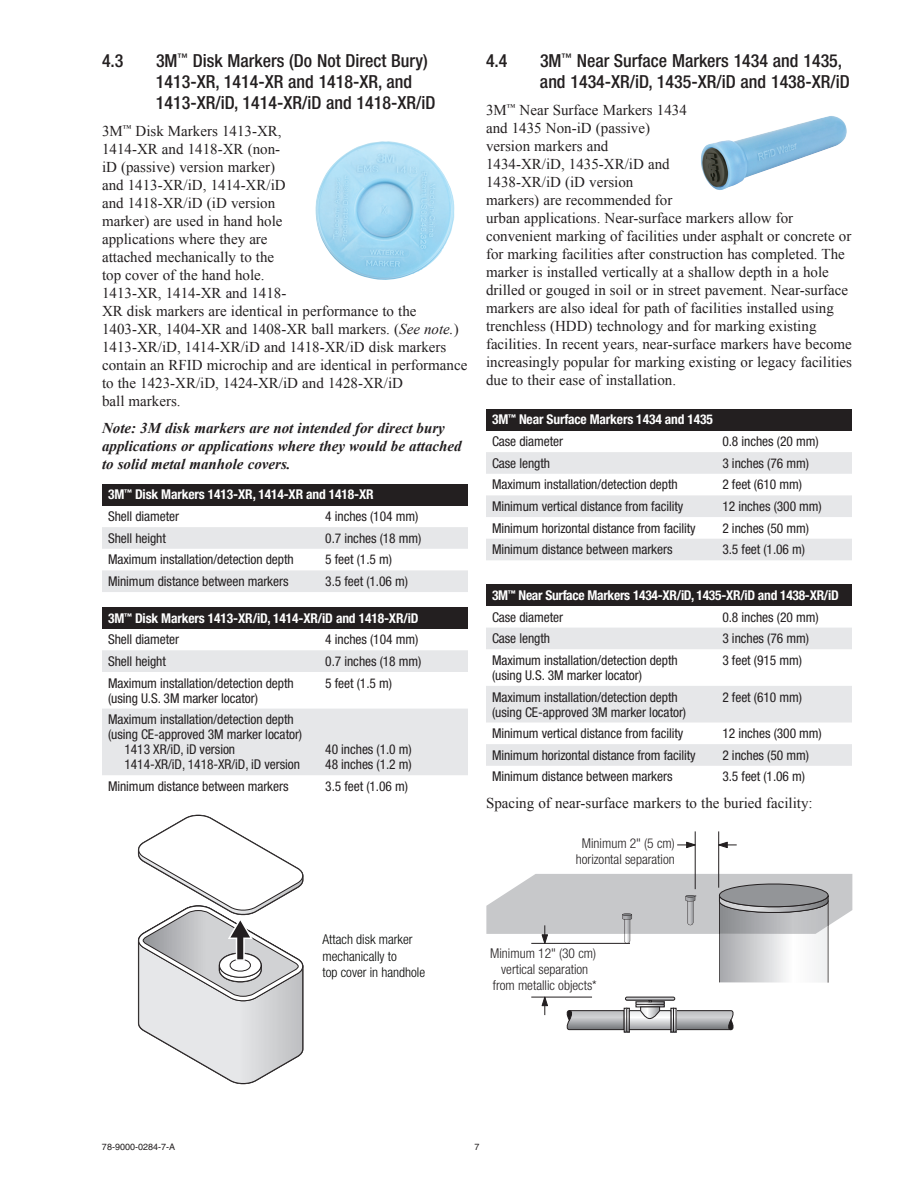
<style>
.page{position:relative;width:918px;height:1188px;background:#fff}
.page>*{position:absolute;margin:0;border:0;box-sizing:border-box;transform-origin:0 0}
.t1{font:500 condensed 18px/21px "Helvetica Neue LT Std";color:#231f20}
.t2{font:15px/18px "Times New Roman";color:#231f20}
.t3{font:italic 700 15px/18px "Times New Roman";color:#231f20}
.t4{font:condensed 13.5px/15px "Helvetica Neue LT Std";letter-spacing:-.005em;color:#231f20}
.t5{font:700 condensed 13.5px/21.6px "Helvetica Neue LT Std";letter-spacing:-.01em;color:#fff}
.t6{font:300 condensed 13.5px/16.2px "Helvetica Neue LT Std";color:#231f20;text-align:center}
.t7{font:300 condensed 13.5px/16.2px "Helvetica Neue";color:#040503}
.t8{font:9px "Helvetica";color:#231f20}
.s1{font-style:italic}
.s2{font-weight:400;color:#231f20}
</style>
<div class="page">
<div style="left:102px;top:484px;width:366px;height:21px;background:#231f20"></div>
<svg style="left:102px;top:527px;width:366px;height:65px"></svg>
<div style="left:102px;top:607px;width:366px;height:22px;background:#231f20"></div>
<svg style="left:102px;top:650px;width:366px;height:125px;fill:#e6e7e9"></svg>
<svg style="left:137px;top:814px;width:167px;height:271px"></svg>
<div style="left:486px;top:409px;width:366px;height:21px;background:#231f20"></div>
<svg style="left:486px;top:452px;width:366px;height:108px"></svg>
<div style="left:486px;top:584px;width:366px;height:22px;background:#231f20"></div>
<svg style="left:486px;top:628px;width:366px;height:138px;fill:#e6e7e9"></svg>
<hr style="left:531px;top:997px;width:61px;height:1px;background:#231f20">
<svg style="left:486px;top:861px;width:366px;height:122px"></svg>
<svg style="left:542px;top:996px;width:6px;height:19px"></svg>
<hr style="left:695px;top:831px;width:1px;height:58px;background:#231f20">
<hr style="left:718px;top:831px;width:1px;height:57px;background:#231f20">
<svg style="left:677px;top:842px;width:19px;height:6px"></svg>
<svg style="left:718px;top:842px;width:19px;height:6px"></svg>
<svg style="left:566px;top:1010px;width:58px;height:20px"></svg>
<svg style="left:676px;top:1010px;width:58px;height:20px"></svg>
<div style="left:624px;top:1008px;width:3px;height:24px;border:1px solid #231f20"></div>
<div style="left:627px;top:1008px;width:3px;height:24px;border:1px solid #231f20"></div>
<div style="left:636px;top:1004px;width:28px;height:3px;border:1px solid #231f20"></div>
<div style="left:636px;top:1002px;width:28px;height:3px;border:1px solid #231f20"></div>
<div style="left:671px;top:1008px;width:3px;height:24px;border:1px solid #231f20"></div>
<div style="left:673px;top:1008px;width:3px;height:24px;border:1px solid #231f20"></div>
<svg style="left:631px;top:1012px;width:38px;height:16px"></svg>
<div style="left:629px;top:1010px;width:42px;height:20px;border:1px solid #231f20"></div>
<svg style="left:640px;top:1000px;width:20px;height:19px"></svg>
<div style="left:625px;top:997px;width:50px;height:3px;border:1px solid #231f20;border-radius:2px"></div>
<img style="left:315px;top:141px;width:140px;height:139px">
<img style="left:701px;top:116px;width:146px;height:74px">
<p class="t1" style="left:102px;top:50px;width:23px">4.3</p>
<p class="t1" style="left:156px;top:50px;width:281px">3M<sup>™</sup> Disk Markers (Do Not Direct Bury)<br>1413-XR, 1414-XR and 1418-XR, and<br>1413-XR/iD, 1414-XR/iD and 1418-XR/iD</p>
<p class="t2" style="left:102px;top:122px;width:367px">3M<sup>™</sup> Disk Markers 1413-XR,<br>1414-XR and 1418-XR (non-<br>iD (passive) version marker)<br>and 1413-XR/iD, 1414-XR/iD<br>and 1418-XR/iD (iD version<br>marker) are used in hand hole<br>applications where they are<br>attached mechanically to the<br>top cover of the hand hole.<br>1413-XR, 1414-XR and 1418-<br>XR disk markers are identical in performance to the 1403-XR, 1404-XR and 1408-XR ball markers. (<span class="s1">See note.</span>)<br>1413-XR/iD, 1414-XR/iD and 1418-XR/iD disk markers contain an RFID microchip and are identical in performance to the 1423-XR/iD, 1424-XR/iD and 1428-XR/iD<br>ball markers.</p>
<p class="t3" style="left:102px;top:418px;width:361px">Note: 3M disk markers are not intended for direct bury applications or applications where they would be attached to solid metal manhole covers.</p>
<p class="t5" style="left:108px;top:484px;width:267px">3M<sup>™</sup> Disk Markers 1413-XR, 1414-XR and 1418-XR<br><span class="s2">Shell diameter</span></p>
<p class="t4" style="left:325px;top:509px;width:95px">4 inches (104 mm)</p>
<p class="t4" style="left:108px;top:530px;width:59px">Shell height</p>
<p class="t4" style="left:325px;top:530px;width:98px">0.7 inches (18 mm)</p>
<p class="t4" style="left:108px;top:552px;width:187px">Maximum installation/detection depth</p>
<p class="t4" style="left:325px;top:552px;width:68px">5 feet (1.5 m)</p>
<p class="t4" style="left:108px;top:574px;width:182px">Minimum distance between markers</p>
<p class="t4" style="left:325px;top:574px;width:84px">3.5 feet (1.06 m)</p>
<p class="t5" style="left:108px;top:607px;width:312px">3M<sup>™</sup> Disk Markers 1413-XR/iD, 1414-XR/iD and 1418-XR/iD<br><span class="s2">Shell diameter</span></p>
<p class="t4" style="left:325px;top:632px;width:95px">4 inches (104 mm)</p>
<p class="t4" style="left:108px;top:654px;width:59px">Shell height</p>
<p class="t4" style="left:325px;top:654px;width:98px">0.7 inches (18 mm)</p>
<p class="t4" style="left:108px;top:675px;width:187px">Maximum installation/detection depth (using U.S. 3M marker locator)</p>
<p class="t4" style="left:325px;top:675px;width:68px">5 feet (1.5 m)</p>
<p class="t4" style="left:108px;top:712px;width:187px">Maximum installation/detection depth</p>
<p class="t4" style="left:108px;top:727px;width:196px">(using CE-approved 3M marker locator)</p>
<p class="t4" style="left:125px;top:742px;width:112px">1413 XR/iD, iD version</p>
<p class="t4" style="left:125px;top:757px;width:177px">1414-XR/iD, 1418-XR/iD, iD version</p>
<p class="t4" style="left:325px;top:742px;width:88px">40 inches (1.0 m)<br>48 inches (1.2 m)</p>
<p class="t4" style="left:108px;top:779px;width:182px">Minimum distance between markers</p>
<p class="t4" style="left:325px;top:779px;width:84px">3.5 feet (1.06 m)</p>
<p class="t1" style="left:486px;top:50px;width:23px">4.4</p>
<p class="t1" style="left:540px;top:50px;width:311px">3M<sup>™</sup> Near Surface Markers 1434 and 1435, and 1434-XR/iD, 1435-XR/iD and 1438-XR/iD</p>
<p class="t2" style="left:486px;top:101px;width:368px">3M<sup>™</sup> Near Surface Markers 1434<br>and 1435 Non-iD (passive)<br>version markers and<br>1434-XR/iD, 1435-XR/iD and<br>1438-XR/iD (iD version<br>markers) are recommended for<br>urban applications. Near-surface markers allow for convenient marking of facilities under asphalt or concrete or for marking facilities after construction has completed. The marker is installed vertically at a shallow depth in a hole drilled or gouged in soil or in street pavement. Near-surface markers are also ideal for path of facilities installed using trenchless (HDD) technology and for marking existing facilities. In recent years, near-surface markers have become increasingly popular for marking existing or legacy facilities due to their ease of installation.</p>
<p class="t5" style="left:492px;top:409px;width:223px">3M<sup>™</sup> Near Surface Markers 1434 and 1435<br><span class="s2">Case diameter</span></p>
<p class="t4" style="left:722px;top:434px;width:98px">0.8 inches (20 mm)</p>
<p class="t4" style="left:492px;top:455px;width:60px">Case length</p>
<p class="t4" style="left:722px;top:455px;width:88px">3 inches (76 mm)</p>
<p class="t4" style="left:492px;top:477px;width:187px">Maximum installation/detection depth</p>
<p class="t4" style="left:722px;top:477px;width:81px">2 feet (610 mm)</p>
<p class="t4" style="left:492px;top:499px;width:193px">Minimum vertical distance from facility</p>
<p class="t4" style="left:722px;top:499px;width:101px">12 inches (300 mm)</p>
<p class="t4" style="left:492px;top:520px;width:205px">Minimum horizontal distance from facility</p>
<p class="t4" style="left:722px;top:520px;width:88px">2 inches (50 mm)</p>
<p class="t4" style="left:492px;top:542px;width:182px">Minimum distance between markers</p>
<p class="t4" style="left:722px;top:542px;width:84px">3.5 feet (1.06 m)</p>
<p class="t5" style="left:492px;top:584px;width:348px">3M<sup>™</sup> Near Surface Markers 1434-XR/iD, 1435-XR/iD and 1438-XR/iD<br><span class="s2">Case diameter</span></p>
<p class="t4" style="left:722px;top:609px;width:98px">0.8 inches (20 mm)</p>
<p class="t4" style="left:492px;top:631px;width:60px">Case length</p>
<p class="t4" style="left:722px;top:631px;width:88px">3 inches (76 mm)</p>
<p class="t4" style="left:492px;top:653px;width:187px">Maximum installation/detection depth (using U.S. 3M marker locator)</p>
<p class="t4" style="left:722px;top:653px;width:81px">3 feet (915 mm)</p>
<p class="t4" style="left:492px;top:689px;width:196px">Maximum installation/detection depth (using CE-approved 3M marker locator)</p>
<p class="t4" style="left:722px;top:689px;width:81px">2 feet (610 mm)</p>
<p class="t4" style="left:492px;top:726px;width:193px">Minimum vertical distance from facility</p>
<p class="t4" style="left:722px;top:726px;width:101px">12 inches (300 mm)</p>
<p class="t4" style="left:492px;top:747px;width:205px">Minimum horizontal distance from facility</p>
<p class="t4" style="left:722px;top:747px;width:88px">2 inches (50 mm)</p>
<p class="t4" style="left:492px;top:769px;width:182px">Minimum distance between markers</p>
<p class="t4" style="left:722px;top:769px;width:84px">3.5 feet (1.06 m)</p>
<p class="t2" style="left:486px;top:794px;width:328px">Spacing of near-surface markers to the buried facility:</p>
<p class="t6" style="left:576px;top:835px;width:100px">Minimum 2" (5 cm) horizontal separation</p>
<p class="t7" style="left:323px;top:932px;width:104px">Attach disk marker mechanically to<br>top cover in handhole</p>
<p class="t6" style="left:490px;top:945px;width:108px">Minimum 12" (30 cm) vertical separation from metallic objects*</p>
<p class="t8" style="left:102px;top:1142px;width:75px">78-9000-0284-7-A</p>
<p class="t8" style="left:474px;top:1142px;width:7px">7</p>
</div>
